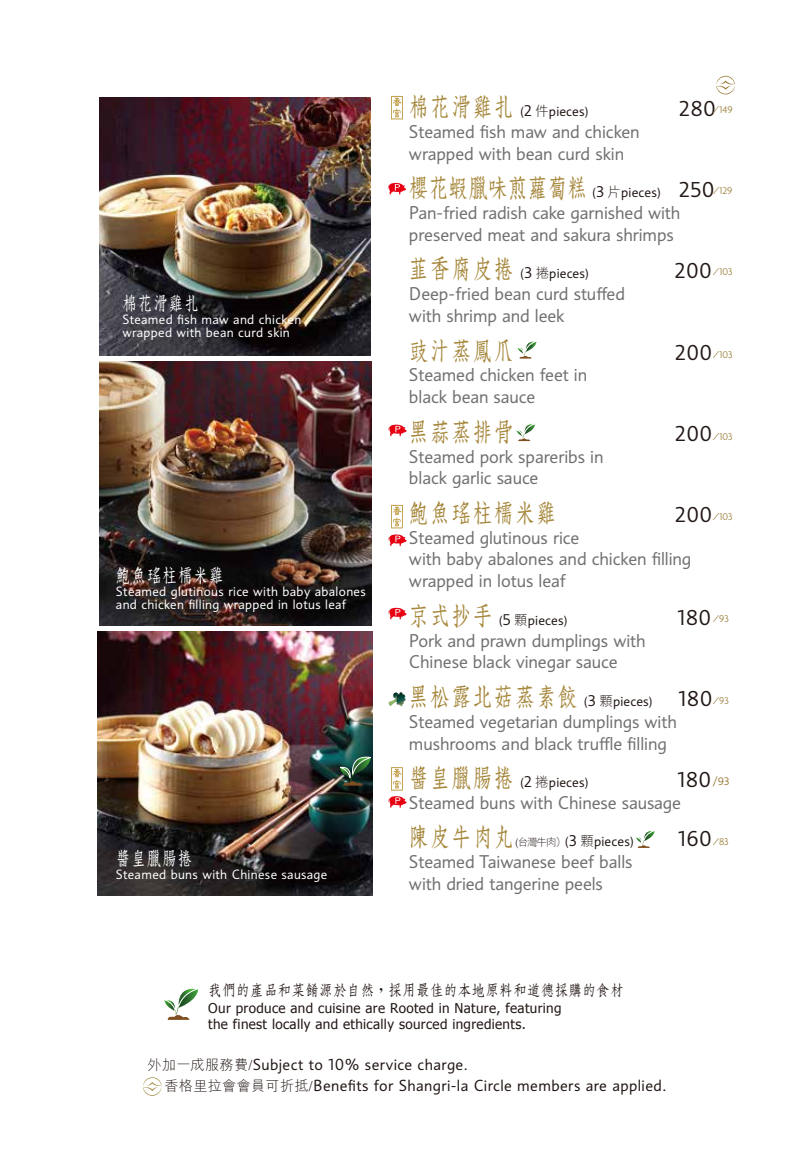
<style>
.page{position:relative;width:787px;height:1149px;background:#fff}
.page>*{position:absolute;margin:0;border:0;box-sizing:border-box;transform-origin:0 0}
.t1{font:25.8px "DF Fang Song Std W6";letter-spacing:.1em;color:#a6873b;scale:.75 1}
.t2{font:25.8px "DF Fang Song Std W6";letter-spacing:.025em;color:#a6873b;scale:.75 1}
.t3{font:20.85px "Informa Pro";letter-spacing:.01em;color:#221815}
.t4{font:18.75px "DF Fang Song Std W6";letter-spacing:.1em;color:#fff;scale:.75 1}
.t5{font:17.85px/21.8px "Informa Pro";letter-spacing:-.005em;color:#727171}
.t6{font:15.45px/21px "Informa Pro";letter-spacing:.025em;color:#221815}
.t7{font:700 15.45px "AR Fang Song B5";color:#221815;scale:.9 1}
.t8{font:13.5px/16.2px "Tahoma";letter-spacing:.025em;color:#221815}
.t9{font:13.5px "Informa Pro";letter-spacing:.01em;color:#221815}
.t10{font:13.05px/13.5px "Informa Pro";letter-spacing:.025em;color:#fff}
.t11{font:300 10.5px "Agenda";color:#977b35}
.t12{font:300 10.5px "M Hei HK";color:#221815}
.t13{font:10.5px "Informa Pro";color:#977b35}
.s1{font-family:"DF Fang Song Std W6";font-size:25.8px;color:#a6873b}
.s2{font-size:12px}
.s3{font-size:15px}
.s4{font-family:"M Hei HK";font-weight:300}
.s5{font-family:"Informa Pro";font-size:12px;color:#221815}
.s6{font-family:"Informa Pro";font-size:15px;color:#221815}
.s7{font-family:"M Hei HK";font-weight:300;font-size:13.5px;color:#221815}
.s8{font-family:"Informa Pro";font-size:13.5px;color:#221815}
.s9{font-family:"Informa Pro";font-size:20.85px;color:#221815}
.s10{font-family:"Informa Pro";font-weight:400;font-size:12px}
.s11{font-family:"Informa Pro";font-weight:400;font-size:15px}
.s12{font-size:13.5px}
.s13{font-family:"Informa Pro";font-weight:400;font-size:13.5px}
.s14{font-family:"M Hei HK";font-weight:300;font-size:14.1px}
</style>
<div class="page">
<img style="left:97px;top:631px;width:275px;height:264px">
<img style="left:99px;top:98px;width:271px;height:258px">
<img style="left:97px;top:826px;width:253px;height:70px">
<img style="left:99px;top:361px;width:272px;height:264px">
<svg style="left:388px;top:692px;width:18px;height:15px"></svg>
<svg style="left:391px;top:96px;width:12px;height:23px"></svg>
<svg style="left:391px;top:504px;width:12px;height:24px"></svg>
<svg style="left:388px;top:424px;width:18px;height:12px"></svg>
<svg style="left:388px;top:534px;width:18px;height:12px"></svg>
<svg style="left:388px;top:607px;width:18px;height:12px"></svg>
<svg style="left:388px;top:767px;width:18px;height:40px"></svg>
<svg style="left:388px;top:183px;width:18px;height:11px"></svg>
<svg style="left:716px;top:76px;width:19px;height:18px"></svg>
<svg style="left:164px;top:988px;width:35px;height:31px"></svg>
<svg style="left:339px;top:754px;width:33px;height:31px"></svg>
<svg style="left:517px;top:341px;width:20px;height:17px"></svg>
<svg style="left:516px;top:423px;width:20px;height:18px"></svg>
<svg style="left:636px;top:830px;width:19px;height:17px"></svg>
<svg style="left:143px;top:1077px;width:19px;height:18px"></svg>
<p class="t4" style="left:122px;top:293px;width:103px">棉花滑雞扎</p>
<p class="t10" style="left:122px;top:312px;width:180px">Steamed fish maw and chicken wrapped with bean curd skin</p>
<p class="t4" style="left:116px;top:565px;width:145px">鮑魚瑤柱檽米雞</p>
<p class="t10" style="left:116px;top:584px;width:251px">Steamed glutinous rice with baby abalones and chicken filling wrapped in lotus leaf</p>
<p class="t4" style="left:116px;top:848px;width:103px">醬皇臘腸捲</p>
<p class="t10" style="left:116px;top:867px;width:213px">Steamed buns with Chinese sausage</p>
<p class="t9" style="left:409px;top:103px;width:181px"><span class="s1">棉花滑雞扎</span> <span class="s2">(</span><span class="s3">2</span> <span class="s4">件</span>pieces<span class="s2">)</span></p>
<p class="t3" style="left:679px;top:96px;width:38px">280</p>
<p class="t5" style="left:409px;top:121px;width:232px">Steamed fish maw and chicken wrapped with bean curd skin</p>
<h1 class="t2" style="left:409px;top:174px;width:409px">櫻花蝦臘味煎蘿蔔糕 <span class="s5">(</span><span class="s6">3</span> <span class="s7">片</span><span class="s8">pieces</span><span class="s5">)</span> <span class="s9">250</span></h1>
<p class="t5" style="left:409px;top:202px;width:273px">Pan-fried radish cake garnished with preserved meat and sakura shrimps</p>
<p class="t9" style="left:409px;top:265px;width:182px"><span class="s1">韮香腐皮捲</span> <span class="s2">(</span><span class="s3">3</span> <span class="s4">捲</span>pieces<span class="s2">)</span></p>
<p class="t3" style="left:674px;top:258px;width:39px">200</p>
<p class="t5" style="left:409px;top:283px;width:218px">Deep-fried bean curd stuffed with shrimp and leek</p>
<h1 class="t1" style="left:409px;top:336px;width:140px">豉汁蒸鳳爪</h1>
<p class="t3" style="left:675px;top:339px;width:39px">200</p>
<p class="t5" style="left:409px;top:364px;width:180px">Steamed chicken feet in black bean sauce</p>
<h1 class="t1" style="left:409px;top:417px;width:140px">黑蒜蒸排骨</h1>
<p class="t3" style="left:675px;top:420px;width:39px">200</p>
<p class="t5" style="left:409px;top:445px;width:196px">Steamed pork spareribs in black garlic sauce</p>
<h1 class="t1" style="left:409px;top:498px;width:197px">鮑魚瑤柱檽米雞</h1>
<p class="t3" style="left:675px;top:501px;width:39px">200</p>
<p class="t5" style="left:409px;top:526px;width:284px">Steamed glutinous rice<br>with baby abalones and chicken filling wrapped in lotus leaf</p>
<p class="t9" style="left:409px;top:611px;width:160px"><span class="s1">京式抄手</span> <span class="s2">(</span><span class="s3">5</span> <span class="s4">顆</span>pieces<span class="s2">)</span></p>
<p class="t3" style="left:677px;top:604px;width:36px">180</p>
<p class="t5" style="left:409px;top:629px;width:238px">Pork and prawn dumplings with<br>Chinese black vinegar sauce</p>
<h1 class="t1" style="left:409px;top:682px;width:406px">黑松露北菇蒸素餃 <span class="s5">(</span><span class="s6">3</span> <span class="s7">顆</span><span class="s8">pieces</span><span class="s5">)</span> <span class="s9">180</span></h1>
<p class="t5" style="left:409px;top:710px;width:269px">Steamed vegetarian dumplings with mushrooms and black truffle filling</p>
<p class="t9" style="left:409px;top:773px;width:181px"><span class="s1">醬皇臘腸捲</span> <span class="s2">(</span><span class="s3">2</span> <span class="s4">捲</span>pieces<span class="s2">)</span></p>
<p class="t3" style="left:677px;top:766px;width:36px">180</p>
<p class="t5" style="left:409px;top:791px;width:274px">Steamed buns with Chinese sausage</p>
<h1 class="t1" style="left:409px;top:822px;width:140px">陳皮牛肉丸</h1>
<p class="t12" style="left:515px;top:834px;width:120px">(台灣牛肉）<span class="s10">(</span><span class="s11">3</span> <span class="s12">顆</span><span class="s13">pieces</span><span class="s10">)</span></p>
<p class="t3" style="left:677px;top:826px;width:36px">160</p>
<p class="t5" style="left:409px;top:850px;width:225px">Steamed Taiwanese beef balls with dried tangerine peels</p>
<p class="t11" style="left:713px;top:103px;width:21px">/149</p>
<p class="t11" style="left:713px;top:185px;width:21px">/129</p>
<p class="t11" style="left:713px;top:265px;width:21px">/103</p>
<p class="t11" style="left:713px;top:348px;width:21px">/103</p>
<p class="t11" style="left:713px;top:430px;width:21px">/103</p>
<p class="t11" style="left:713px;top:510px;width:21px">/103</p>
<p class="t11" style="left:713px;top:612px;width:17px">/93</p>
<p class="t11" style="left:713px;top:694px;width:17px">/93</p>
<p class="t13" style="left:713px;top:774px;width:18px">/93</p>
<p class="t11" style="left:713px;top:835px;width:17px">/83</p>
<p class="t7" style="left:208px;top:982px;width:463px">我們的產品和菜餚源於自然，採用最佳的本地原料和道德採購的食材</p>
<p class="t8" style="left:208px;top:998px;width:355px">Our produce and cuisine are Rooted in Nature, featuring the finest locally and ethically sourced ingredients.</p>
<p class="t6" style="left:164px;top:1053px;width:504px;text-indent:-17px"><span class="s14">外加一成服務費/</span>Subject to 10% service charge.<br><span class="s14">香格里拉會會員可折抵/</span>Benefits for Shangri-la Circle members are applied.</p>
</div>
